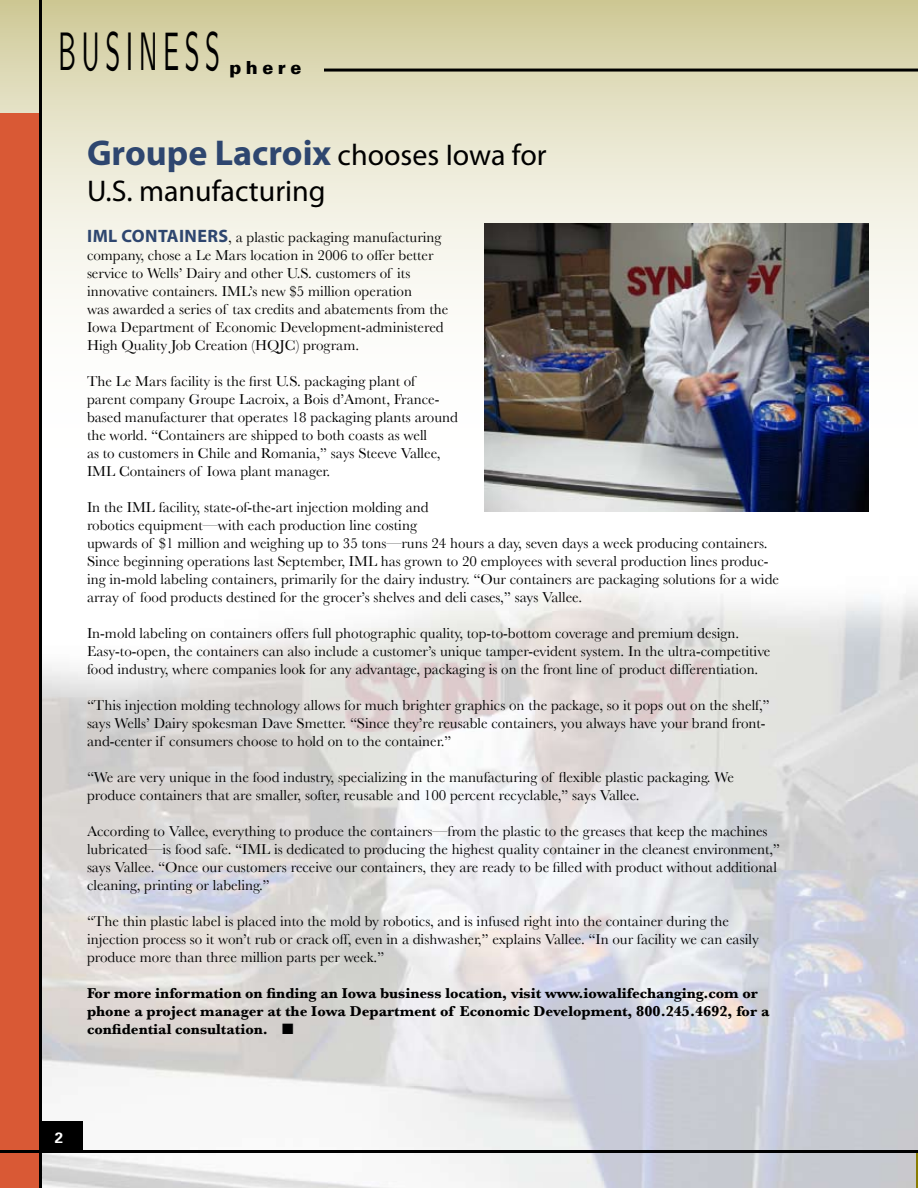
<style>
.page{position:relative;width:918px;height:1188px;background:#fff}
.page>*{position:absolute;margin:0;border:0;box-sizing:border-box;transform-origin:0 0}
.t1{font:54px "Nova";letter-spacing:.2em;color:#000;scale:.5 1}
.t2{font:30px/36px "Myriad Pro";color:#000}
.t3{font:900 18px "Univers";letter-spacing:.25em;color:#000}
.t4{font:15px/18px "Baskerville";color:#000}
.t5{font:700 15px/18px "Baskerville";color:#000}
.t6{font:700 15px "Univers";color:#fff}
.s1{font-weight:700;font-size:36px;color:#2e466f}
.s2{font-family:"Myriad Pro";font-weight:700;font-size:18px;color:#2e466f}
</style>
<div class="page">
<svg style="left:0;top:0;width:918px;height:512px"></svg>
<div style="left:0;top:114px;width:41px;height:1074px;background:#d95935"></div>
<hr style="left:39px;top:0;width:3px;height:1188px;background:#000">
<div style="left:40px;top:1121px;width:43px;height:31px;background:#000"></div>
<hr style="left:324px;top:69px;width:594px;height:3px;background:#000">
<hr style="left:916px;top:1152px;width:2px;height:36px;background:#897b00">
<hr style="left:0;top:1150px;width:918px;height:3px;background:#000">
<img style="left:485px;top:224px;width:384px;height:287px">
<h1 class="t1" style="left:58px;top:19px;width:326px">BUSINESS</h1>
<p class="t3" style="left:229px;top:56px;width:73px">phere</p>
<h2 class="t2" style="left:87px;top:136px;width:461px"><span class="s1">Groupe Lacroix</span> chooses Iowa for<br>U.S. manufacturing</h2>
<p class="t4" style="left:87px;top:228px;width:363px"><span class="s2">IML Contai ners</span>, a plastic packaging manufacturing company, chose a Le Mars location in 2006 to offer better service to Wells’ Dairy and other U.S. customers of its innovative containers. IML’s new $5 million operation<br>was awarded a series of tax credits and abatements from the Iowa Department of Economic Development-administered High Quality Job Creation (HQJC) program.</p>
<p class="t4" style="left:87px;top:372px;width:373px">The Le Mars facility is the first U.S. packaging plant of parent company Groupe Lacroix, a Bois d’Amont, France&shy;based manufacturer that operates 18 packaging plants around the world. “Containers are shipped to both coasts as well<br>as to customers in Chile and Romania,” says Steeve Vallee, IML Containers of Iowa plant manager.</p>
<p class="t4" style="left:87px;top:498px;width:694px">In the IML facility, state-of-the-art injection molding and<br>robotics equipment—with each production line costing<br>upwards of $1 million and weighing up to 35 tons—runs 24 hours a day, seven days a week producing containers.<br>Since beginning operations last September, IML has grown to 20 employees with several production lines produc&shy;ing in-mold labeling containers, primarily for the dairy industry. “Our containers are packaging solutions for a wide array of food products destined for the grocer’s shelves and deli cases,” says Vallee.</p>
<p class="t4" style="left:87px;top:624px;width:685px">In-mold labeling on containers offers full photographic quality, top-to-bottom coverage and premium design.<br>Easy-to-open, the containers can also include a customer’s unique tamper-evident system. In the ultra-competitive food industry, where companies look for any advantage, packaging is on the front line of product differentiation.</p>
<p class="t4" style="left:87px;top:696px;width:684px">“This injection molding technology allows for much brighter graphics on the package, so it pops out on the shelf,” says Wells’ Dairy spokesman Dave Smetter. “Since they’re reusable containers, you always have your brand front&shy;and-center if consumers choose to hold on to the container.”</p>
<p class="t4" style="left:87px;top:768px;width:649px">“We are very unique in the food industry, specializing in the manufacturing of flexible plastic packaging. We produce containers that are smaller, softer, reusable and 100 percent recyclable,” says Vallee.</p>
<p class="t4" style="left:87px;top:822px;width:695px">According to Vallee, everything to produce the containers—from the plastic to the greases that keep the machines lubricated—is food safe. “IML is dedicated to producing the highest quality container in the cleanest environment,” says Vallee. “Once our customers receive our containers, they are ready to be filled with product without additional cleaning, printing or labeling.”</p>
<p class="t4" style="left:87px;top:912px;width:673px">“The thin plastic label is placed into the mold by robotics, and is infused right into the container during the injection process so it won’t rub or crack off, even in a dishwasher,” explains Vallee. “In our facility we can easily produce more than three million parts per week.”</p>
<p class="t5" style="left:87px;top:984px;width:684px">For more information on finding an Iowa business location, visit www.iowalifechanging.com or phone a project manager at the Iowa Department of Economic Development, 800.245.4692, for a confidential consultation. ■</p>
<p class="t6" style="left:55px;top:1128px;width:10px">2</p>
</div>
